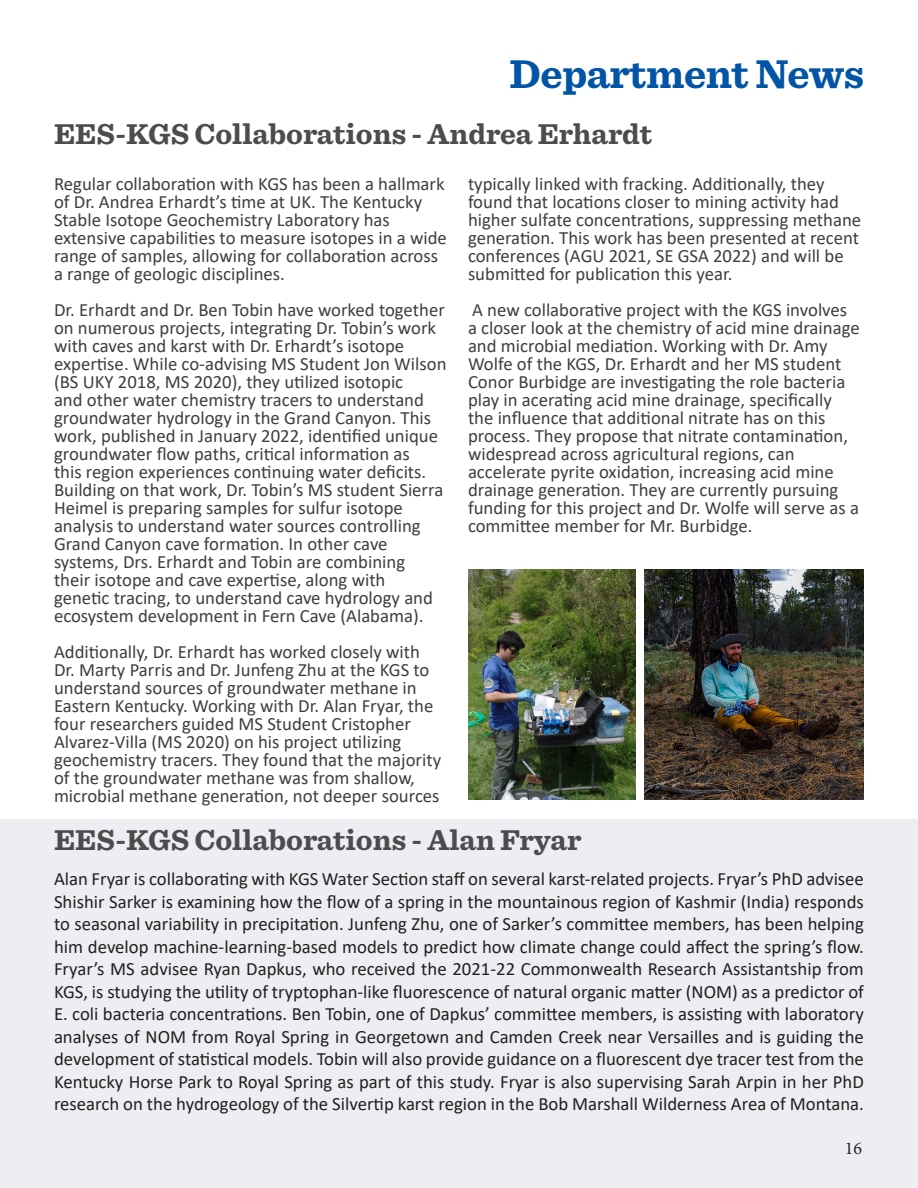
<style>
.page{position:relative;width:918px;height:1188px;background:#fff}
.page>*{position:absolute;margin:0;border:0;box-sizing:border-box;transform-origin:0 0}
.t1{font:700 42px "Sentinel";letter-spacing:-.01em;color:#0154a6}
.t2{font:700 30px "Sentinel";color:#4b4c4d}
.t3{font:18.75px/18px "Calibri";color:#3e3e3f}
.t4{font:18.75px/22.5px "Calibri";color:#231f20;text-align:justify}
.t5{font:18px "Minion Pro";color:#231f20}
</style>
<div class="page">
<div style="left:0;top:819px;width:918px;height:369px;background:#eceef1"></div>
<img style="left:468px;top:569px;width:167px;height:230px">
<img style="left:645px;top:569px;width:219px;height:230px">
<p class="t1" style="left:509px;top:40px;width:356px">Department News</p>
<p class="t2" style="left:54px;top:111px;width:600px">EES-KGS Collaborations - Andrea Erhardt</p>
<p class="t3" style="left:54px;top:175px;width:394px">Regular collaboration with KGS has been a hallmark of Dr. Andrea Erhardt’s time at UK. The Kentucky Stable Isotope Geochemistry Laboratory has extensive capabilities to measure isotopes in a wide range of samples, allowing for collaboration across a range of geologic disciplines.</p>
<p class="t3" style="left:54px;top:301px;width:394px">Dr. Erhardt and Dr. Ben Tobin have worked together on numerous projects, integrating Dr. Tobin’s work with caves and karst with Dr. Erhardt’s isotope expertise. While co-advising MS Student Jon Wilson (BS UKY 2018, MS 2020), they utilized isotopic<br>and other water chemistry tracers to understand groundwater hydrology in the Grand Canyon. This work, published in January 2022, identified unique groundwater flow paths, critical information as<br>this region experiences continuing water deficits.<br>Building on that work, Dr. Tobin’s MS student Sierra Heimel is preparing samples for sulfur isotope analysis to understand water sources controlling Grand Canyon cave formation. In other cave systems, Drs. Erhardt and Tobin are combining<br>their isotope and cave expertise, along with<br>genetic tracing, to understand cave hydrology and ecosystem development in Fern Cave (Alabama).</p>
<p class="t3" style="left:54px;top:643px;width:389px">Additionally, Dr. Erhardt has worked closely with Dr. Marty Parris and Dr. Junfeng Zhu at the KGS to understand sources of groundwater methane in Eastern Kentucky. Working with Dr. Alan Fryar, the four researchers guided MS Student Cristopher Alvarez-Villa (MS 2020) on his project utilizing geochemistry tracers. They found that the majority of the groundwater methane was from shallow, microbial methane generation, not deeper sources</p>
<p class="t3" style="left:468px;top:175px;width:395px">typically linked with fracking. Additionally, they found that locations closer to mining activity had higher sulfate concentrations, suppressing methane generation. This work has been presented at recent conferences (AGU 2021, SE GSA 2022) and will be submitted for publication this year.</p>
<p class="t3" style="left:468px;top:301px;width:393px">A new collaborative project with the KGS involves<br>a closer look at the chemistry of acid mine drainage and microbial mediation. Working with Dr. Amy Wolfe of the KGS, Dr. Erhardt and her MS student Conor Burbidge are investigating the role bacteria play in acerating acid mine drainage, specifically the influence that additional nitrate has on this process. They propose that nitrate contamination, widespread across agricultural regions, can accelerate pyrite oxidation, increasing acid mine drainage generation. They are currently pursuing funding for this project and Dr. Wolfe will serve as a committee member for Mr. Burbidge.</p>
<p class="t2" style="left:54px;top:817px;width:529px">EES-KGS Collaborations - Alan Fryar</p>
<p class="t4" style="left:54px;top:867px;width:812px">Alan Fryar is collaborating with KGS Water Section staff on several karst-related projects. Fryar’s PhD advisee Shishir Sarker is examining how the flow of a spring in the mountainous region of Kashmir (India) responds to seasonal variability in precipitation. Junfeng Zhu, one of Sarker’s committee members, has been helping him develop machine-learning-based models to predict how climate change could affect the spring’s flow.<br>Fryar’s MS advisee Ryan Dapkus, who received the 2021-22 Commonwealth Research Assistantship from KGS, is studying the utility of tryptophan-like fluorescence of natural organic matter (NOM) as a predictor of E. coli bacteria concentrations. Ben Tobin, one of Dapkus’ committee members, is assisting with laboratory analyses of NOM from Royal Spring in Georgetown and Camden Creek near Versailles and is guiding the development of statistical models. Tobin will also provide guidance on a fluorescent dye tracer test from the Kentucky Horse Park to Royal Spring as part of this study. Fryar is also supervising Sarah Arpin in her PhD research on the hydrogeology of the Silvertip karst region in the Bob Marshall Wilderness Area of Montana.</p>
<p class="t5" style="left:845px;top:1136px;width:19px">16</p>
</div>
